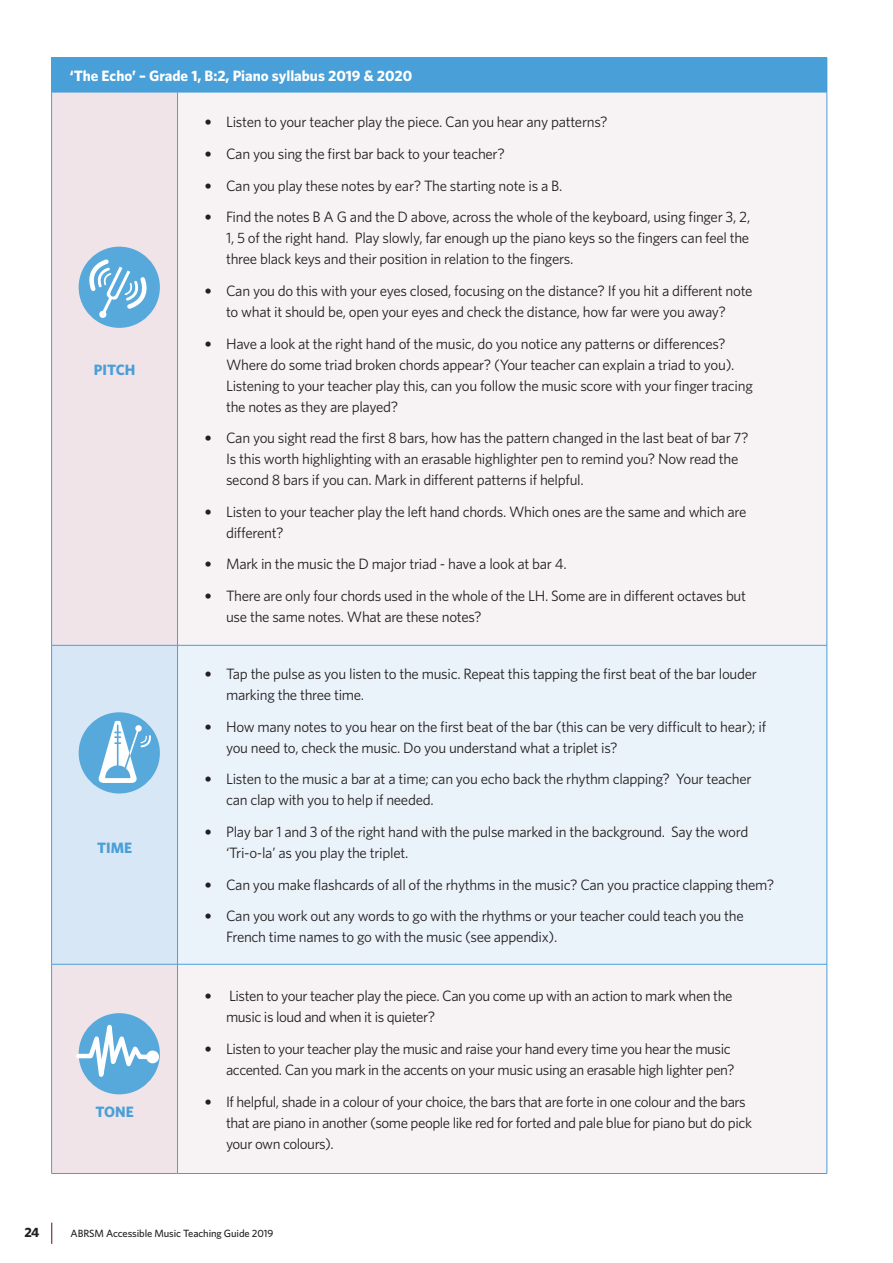
<style>
.page{position:relative;width:893px;height:1263px;background:#fff}
.page>*{position:absolute;margin:0;border:0;box-sizing:border-box;transform-origin:0 0}
.t1{font:15px/21px "Whitney";letter-spacing:-.02em;color:#231f20}
.Table_Style_2_A{font:700 15px "Whitney";color:#fff}
.Table_Style_2_A-2{font:700 15px "Whitney";color:#499fd8}
.t2{font:700 13.5px "Whitney";color:#231f20}
.t3{font:500 10.5px "Whitney";letter-spacing:-.01em;color:#231f20}
.s1{font-family:"Tahoma"}
</style>
<div class="page">
<svg style="left:51px;top:1222px;width:1px;height:22px"></svg>
<div style="left:52px;top:58px;width:775px;height:34px;background:#499fd8"></div>
<div style="left:52px;top:93px;width:125px;height:1080px;background:#f0e4e8"></div>
<div style="left:178px;top:93px;width:649px;height:1080px;background:#f7f2f4"></div>
<div style="left:52px;top:645px;width:126px;height:319px;background:#d8e7f5"></div>
<div style="left:178px;top:645px;width:649px;height:319px;background:#ebf3fa"></div>
<hr style="left:51px;top:57px;width:127px;height:1px;background:#499fd8">
<hr style="left:51px;top:58px;width:1px;height:34px;background:#499fd8">
<hr style="left:178px;top:57px;width:649px;height:1px;background:#499fd8">
<hr style="left:827px;top:58px;width:1px;height:34px;background:#499fd8">
<hr style="left:51px;top:92px;width:127px;height:1px;background:#499fd8">
<hr style="left:51px;top:92px;width:1px;height:553px;background:#499fd8">
<hr style="left:178px;top:92px;width:649px;height:1px;background:#499fd8">
<hr style="left:177px;top:92px;width:1px;height:553px;background:#499fd8">
<hr style="left:827px;top:92px;width:1px;height:553px;background:#499fd8">
<hr style="left:51px;top:645px;width:127px;height:1px;background:#499fd8">
<hr style="left:51px;top:645px;width:1px;height:319px;background:#499fd8">
<hr style="left:178px;top:645px;width:649px;height:1px;background:#499fd8">
<hr style="left:177px;top:645px;width:1px;height:319px;background:#499fd8">
<hr style="left:827px;top:645px;width:1px;height:319px;background:#499fd8">
<hr style="left:51px;top:964px;width:127px;height:1px;background:#499fd8">
<hr style="left:51px;top:964px;width:1px;height:209px;background:#499fd8">
<hr style="left:178px;top:964px;width:649px;height:1px;background:#499fd8">
<hr style="left:177px;top:964px;width:1px;height:209px;background:#499fd8">
<hr style="left:827px;top:964px;width:1px;height:209px;background:#499fd8">
<hr style="left:51px;top:1173px;width:127px;height:1px;background:#499fd8">
<hr style="left:178px;top:1173px;width:649px;height:1px;background:#499fd8">
<div style="left:79px;top:247px;width:81px;height:81px;background:#57a9dc;border-radius:50%"></div>
<svg style="left:86px;top:257px;width:65px;height:61px"></svg>
<div style="left:79px;top:712px;width:81px;height:81px;background:#57a9dc;border-radius:50%"></div>
<svg style="left:95px;top:720px;width:57px;height:63px"></svg>
<div style="left:79px;top:1013px;width:81px;height:81px;background:#57a9dc;border-radius:50%"></div>
<svg style="left:74px;top:994px;width:78px;height:111px"></svg>
<div style="left:146px;top:1050px;width:13px;height:13px;background:#fff;border-radius:50%"></div>
<p class="Table_Style_2_A" style="left:70px;top:66px;width:344px">‘The Echo’ – Grade 1, B:2, Piano syllabus 2019 &amp; 2020</p>
<p class="Table_Style_2_A-2" style="left:94px;top:359px;width:43px">PITCH</p>
<p class="Table_Style_2_A-2" style="left:97px;top:837px;width:37px">TIME</p>
<p class="Table_Style_2_A-2" style="left:95px;top:1101px;width:40px">TONE</p>
<p class="t1" style="left:205px;top:111px;width:404px"><span class="s1">•</span> Listen to your teacher play the piece. Can you hear any patterns?</p>
<p class="t1" style="left:205px;top:143px;width:302px"><span class="s1">•</span> Can you sing the first bar back to your teacher?</p>
<p class="t1" style="left:205px;top:175px;width:359px"><span class="s1">•</span> Can you play these notes by ear? The starting note is a B.</p>
<p class="t1" style="left:226px;top:206px;width:526px;text-align:justify;text-indent:-21px"><span class="s1">•</span> Find the notes B A G and the D above, across the whole of the keyboard, using finger 3, 2, 1, 5 of the right hand. Play slowly, far enough up the piano keys so the fingers can feel the three black keys and their position in relation to the fingers.</p>
<p class="t1" style="left:205px;top:280px;width:549px;text-align:center"><span class="s1">•</span> Can you do this with your eyes closed, focusing on the distance? If you hit a different note to what it should be, open your eyes and check the distance, how far were you away?</p>
<p class="t1" style="left:226px;top:332px;width:528px;text-indent:-21px"><span class="s1">•</span> Have a look at the right hand of the music, do you notice any patterns or differences?<br>Where do some triad broken chords appear? (Your teacher can explain a triad to you).<br>Listening to your teacher play this, can you follow the music score with your finger tracing the notes as they are played?</p>
<p class="t1" style="left:226px;top:427px;width:524px;text-indent:-21px"><span class="s1">•</span> Can you sight read the first 8 bars, how has the pattern changed in the last beat of bar 7?<br>Is this worth highlighting with an erasable highlighter pen to remind you? Now read the second 8 bars if you can. Mark in different patterns if helpful.</p>
<p class="t1" style="left:226px;top:501px;width:522px;text-indent:-21px"><span class="s1">•</span> Listen to your teacher play the left hand chords. Which ones are the same and which are different?</p>
<p class="t1" style="left:205px;top:553px;width:363px"><span class="s1">•</span> Mark in the music the D major triad - have a look at bar 4.</p>
<p class="t1" style="left:226px;top:585px;width:522px;text-indent:-21px"><span class="s1">•</span> There are only four chords used in the whole of the LH. Some are in different octaves but use the same notes. What are these notes?</p>
<p class="t1" style="left:226px;top:663px;width:532px;text-indent:-21px"><span class="s1">•</span> Tap the pulse as you listen to the music. Repeat this tapping the first beat of the bar louder marking the three time.</p>
<p class="t1" style="left:226px;top:716px;width:542px;text-indent:-21px"><span class="s1">•</span> How many notes to you hear on the first beat of the bar (this can be very difficult to hear); if you need to, check the music. Do you understand what a triplet is?</p>
<p class="t1" style="left:226px;top:768px;width:527px;text-indent:-21px"><span class="s1">•</span> Listen to the music a bar at a time; can you echo back the rhythm clapping? Your teacher can clap with you to help if needed.</p>
<p class="t1" style="left:226px;top:821px;width:524px;text-indent:-21px"><span class="s1">•</span> Play bar 1 and 3 of the right hand with the pulse marked in the background. Say the word ‘Tri-o-la’ as you play the triplet.</p>
<p class="t1" style="left:205px;top:874px;width:571px"><span class="s1">•</span> Can you make flashcards of all of the rhythms in the music? Can you practice clapping them?</p>
<p class="t1" style="left:226px;top:905px;width:519px;text-indent:-21px"><span class="s1">•</span> Can you work out any words to go with the rhythms or your teacher could teach you the<br>French time names to go with the music (see appendix).</p>
<p class="t1" style="left:226px;top:985px;width:508px;text-indent:-21px"><span class="s1">•</span> Listen to your teacher play the piece. Can you come up with an action to mark when the music is loud and when it is quieter?</p>
<p class="t1" style="left:205px;top:1038px;width:531px;text-align:right"><span class="s1">•</span> Listen to your teacher play the music and raise your hand every time you hear the music accented. Can you mark in the accents on your music using an erasable high lighter pen?</p>
<p class="t1" style="left:226px;top:1090px;width:527px;text-indent:-21px"><span class="s1">•</span> If helpful, shade in a colour of your choice, the bars that are forte in one colour and the bars that are piano in another (some people like red for forted and pale blue for piano but do pick your own colours).</p>
<p class="t2" style="left:24px;top:1223px;width:16px">24</p>
<p class="t3" style="left:71px;top:1226px;width:204px">ABRSM Accessible Music Teaching Guide 2019</p>
</div>
